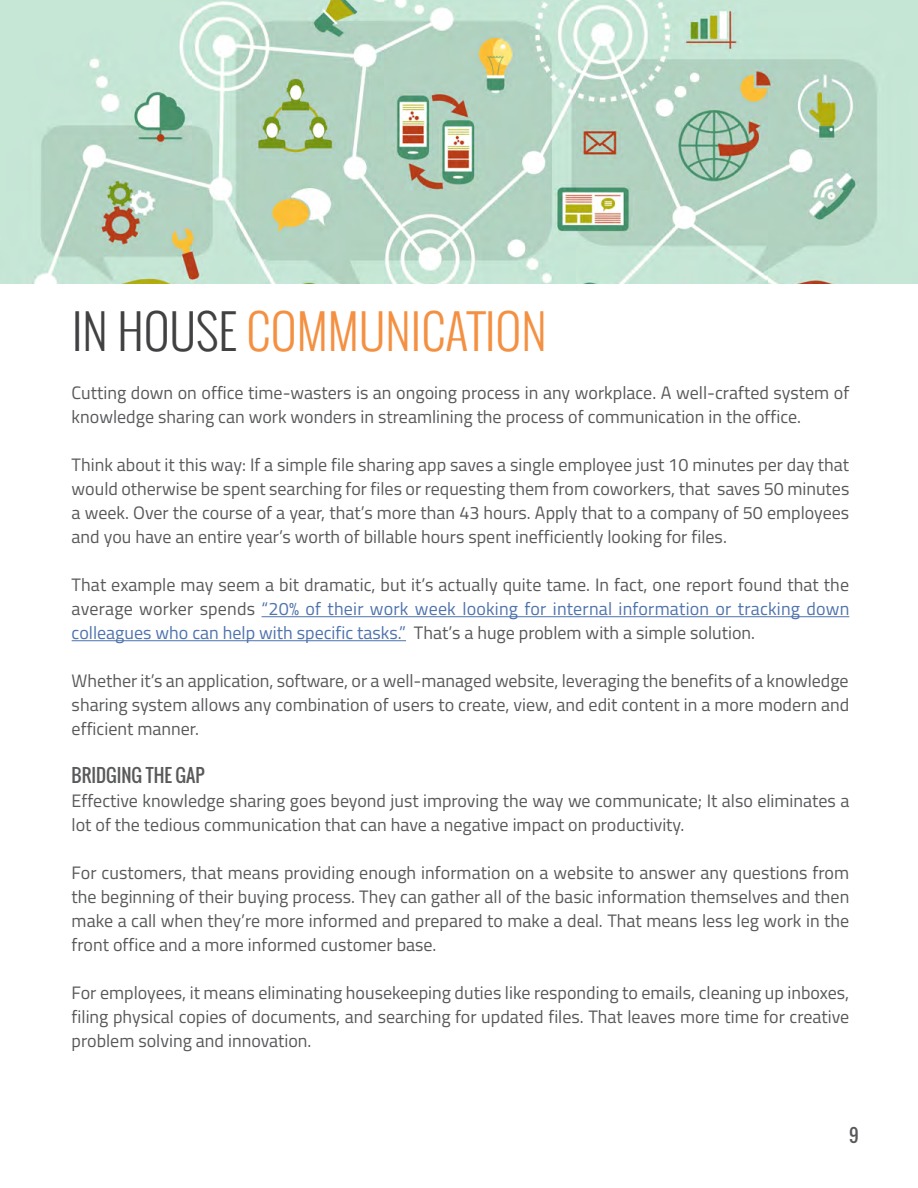
<style>
.page{position:relative;width:918px;height:1188px;background:#fff}
.page>*{position:absolute;margin:0;border:0;box-sizing:border-box;transform-origin:0 0}
.t1{font:300 48px "Oswald";color:#f49042}
.t2{font:18px/24px "Titillium Web";color:#58595b;text-align:justify}
.t3{font:18px "Oswald";color:#58595b}
.s1{color:#414042}
.s2{color:#4f73ad}
</style>
<div class="page">
<hr style="left:262px;top:616px;width:587px;height:1px;background:#4f73ad">
<hr style="left:72px;top:640px;width:334px;height:1px;background:#4f73ad">
<img style="left:0;top:0;width:918px;height:283px">
<h1 class="t1" style="left:72px;top:296px;width:476px"><span class="s1">IN HOUSE</span> COMMUNICATION</h1>
<p class="t2" style="left:72px;top:380px;width:779px">Cutting down on office time-wasters is an ongoing process in any workplace. A well-crafted system of knowledge sharing can work wonders in streamlining the process of communication in the office.</p>
<p class="t2" style="left:72px;top:452px;width:779px">Think about it this way: If a simple file sharing app saves a single employee just 10 minutes per day that would otherwise be spent searching for files or requesting them from coworkers, that saves 50 minutes a week. Over the course of a year, that’s more than 43 hours. Apply that to a company of 50 employees and you have an entire year’s worth of billable hours spent inefficiently looking for files.</p>
<p class="t2" style="left:72px;top:572px;width:779px">That example may seem a bit dramatic, but it’s actually quite tame. In fact, one report found that the average worker spends <span class="s2">“20% of their work week looking for internal information or tracking down colleagues who can help with specific tasks.”</span> That’s a huge problem with a simple solution.</p>
<p class="t2" style="left:72px;top:668px;width:779px">Whether it’s an application, software, or a well-managed website, leveraging the benefits of a knowledge sharing system allows any combination of users to create, view, and edit content in a more modern and efficient manner.</p>
<p class="t3" style="left:72px;top:762px;width:134px">BRIDGING THE GAP</p>
<p class="t2" style="left:72px;top:788px;width:779px">Effective knowledge sharing goes beyond just improving the way we communicate; It also eliminates a lot of the tedious communication that can have a negative impact on productivity.</p>
<p class="t2" style="left:72px;top:860px;width:779px">For customers, that means providing enough information on a website to answer any questions from the beginning of their buying process. They can gather all of the basic information themselves and then make a call when they’re more informed and prepared to make a deal. That means less leg work in the front office and a more informed customer base.</p>
<p class="t2" style="left:72px;top:980px;width:779px">For employees, it means eliminating housekeeping duties like responding to emails, cleaning up inboxes, filing physical copies of documents, and searching for updated files. That leaves more time for creative problem solving and innovation.</p>
<p class="t3" style="left:849px;top:1122px;width:11px">9</p>
</div>
